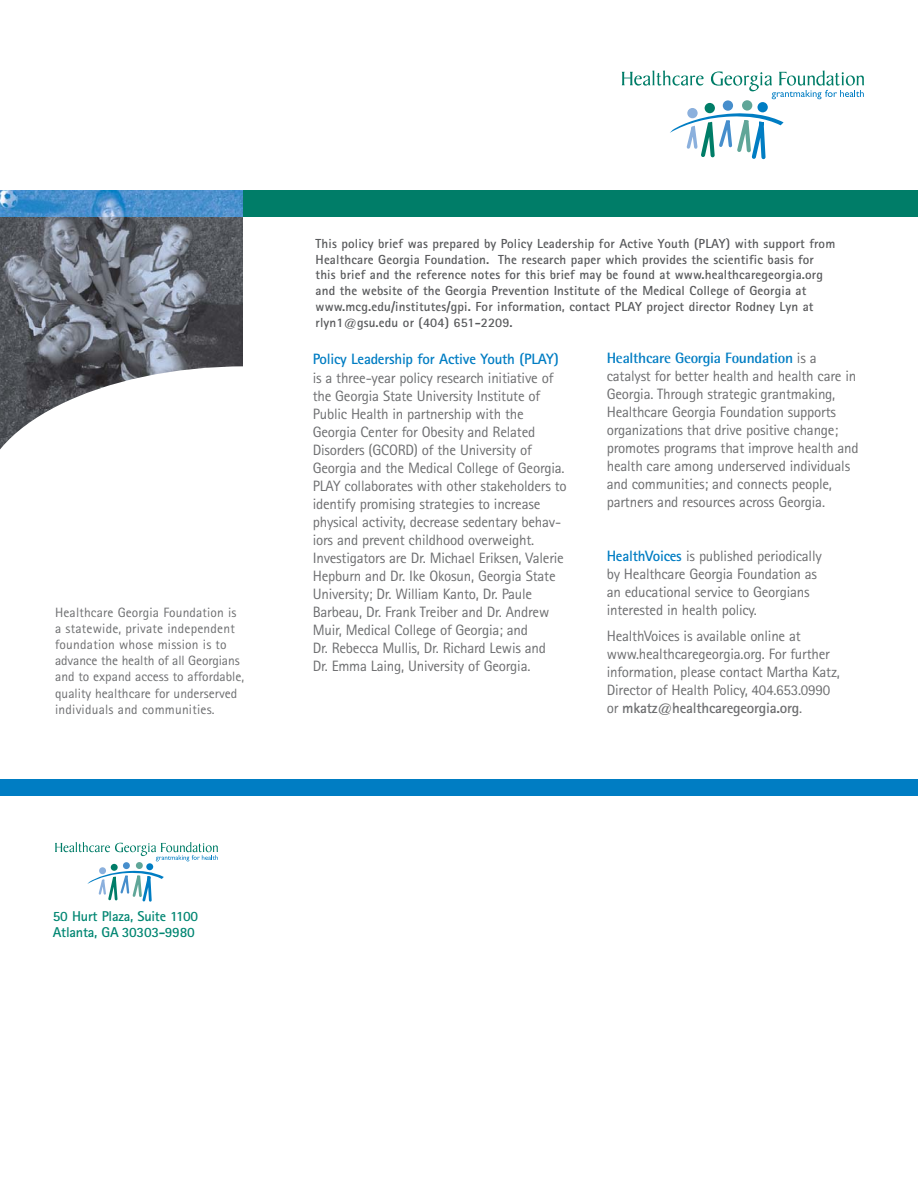
<style>
.page{position:relative;width:918px;height:1188px;background:#fff}
.page>*{position:absolute;margin:0;border:0;box-sizing:border-box;transform-origin:0 0}
.t1{font:15px/18px "Agfa Rotis Sans Serif";letter-spacing:-.015em;color:#6d6e70}
.t2{font:700 15px "Agfa Rotis Sans Serif";letter-spacing:-.015em;color:#007dc3}
.t3{font:700 15px "Agfa Rotis Semisans";letter-spacing:-.015em;color:#007dc3}
.t4{font:700 14.25px/16.2px "Agfa Rotis Sans Serif";letter-spacing:-.015em;color:#008672}
.t5{font:13.5px/16.2px "Agfa Rotis Sans Serif";letter-spacing:.01em;color:#6d6e70}
.t6{font:700 13.2px/15.8px "Agfa Rotis Sans Serif";letter-spacing:.01em;color:#58595b}
.s1{font-family:"Agfa Rotis Sans Serif";font-weight:400;color:#6d6e70}
.s2{font-weight:700;color:#007dc3}
.s3{font-weight:700}
</style>
<div class="page">
<div style="left:136px;top:191px;width:782px;height:26px;background:#007d68"></div>
<img style="left:0;top:217px;width:242px;height:149px">
<img style="left:0;top:191px;width:242px;height:26px">
<svg style="left:0;top:366px;width:243px;height:84px"></svg>
<div style="left:0;top:780px;width:918px;height:16px;background:#007dc3"></div>
<svg style="left:622px;top:70px;width:242px;height:89px"></svg>
<svg style="left:55px;top:842px;width:163px;height:60px"></svg>
<hr style="left:917px;top:0;width:1px;height:300px;background:#c2dbd5">
<p class="t5" style="left:55px;top:605px;width:191px">Healthcare Georgia Foundation is a statewide, private independent foundation whose mission is to advance the health of all Georgians and to expand access to affordable, quality healthcare for underserved individuals and communities.</p>
<p class="t6" style="left:316px;top:237px;width:521px">This policy brief was prepared by Policy Leadership for Active Youth (PLAY) with support from Healthcare Georgia Foundation. The research paper which provides the scientific basis for this brief and the reference notes for this brief may be found at www.healthcaregeorgia.org and the website of the Georgia Prevention Institute of the Medical College of Georgia at www.mcg.edu/institutes/gpi. For information, contact PLAY project director Rodney Lyn at rlyn1@gsu.edu or (404) 651-2209.</p>
<p class="t2" style="left:313px;top:353px;width:247px">Policy Leadership for Active Youth (PLAY)</p>
<p class="t1" style="left:313px;top:370px;width:256px">is a three-year policy research initiative of the Georgia State University Institute of Public Health in partnership with the Georgia Center for Obesity and Related Disorders (GCORD) of the University of Georgia and the Medical College of Georgia.<br>PLAY collaborates with other stakeholders to identify promising strategies to increase physical activity, decrease sedentary behav&shy;iors and prevent childhood overweight.<br>Investigators are Dr. Michael Eriksen, Valerie Hepburn and Dr. Ike Okosun, Georgia State University; Dr. William Kanto, Dr. Paule Barbeau, Dr. Frank Treiber and Dr. Andrew Muir, Medical College of Georgia; and<br>Dr. Rebecca Mullis, Dr. Richard Lewis and<br>Dr. Emma Laing, University of Georgia.</p>
<p class="t3" style="left:607px;top:353px;width:211px">Healthcare Georgia Foundation <span class="s1">is a</span></p>
<p class="t1" style="left:607px;top:369px;width:253px">catalyst for better health and health care in Georgia. Through strategic grantmaking, Healthcare Georgia Foundation supports organizations that drive positive change; promotes programs that improve health and health care among underserved individuals and communities; and connects people, partners and resources across Georgia.</p>
<p class="t1" style="left:607px;top:548px;width:217px"><span class="s2">HealthVoices</span> is published periodically by Healthcare Georgia Foundation as an educational service to Georgians interested in health policy.</p>
<p class="t1" style="left:607px;top:629px;width:235px">HealthVoices is available online at www.healthcaregeorgia.org. For further information, please contact Martha Katz, Director of Health Policy, 404.653.0990 or <span class="s3">mkatz@healthcaregeorgia.org</span>.</p>
<p class="t4" style="left:53px;top:910px;width:147px">50 Hurt Plaza, Suite 1100<br>Atlanta, GA 30303-9980</p>
</div>
